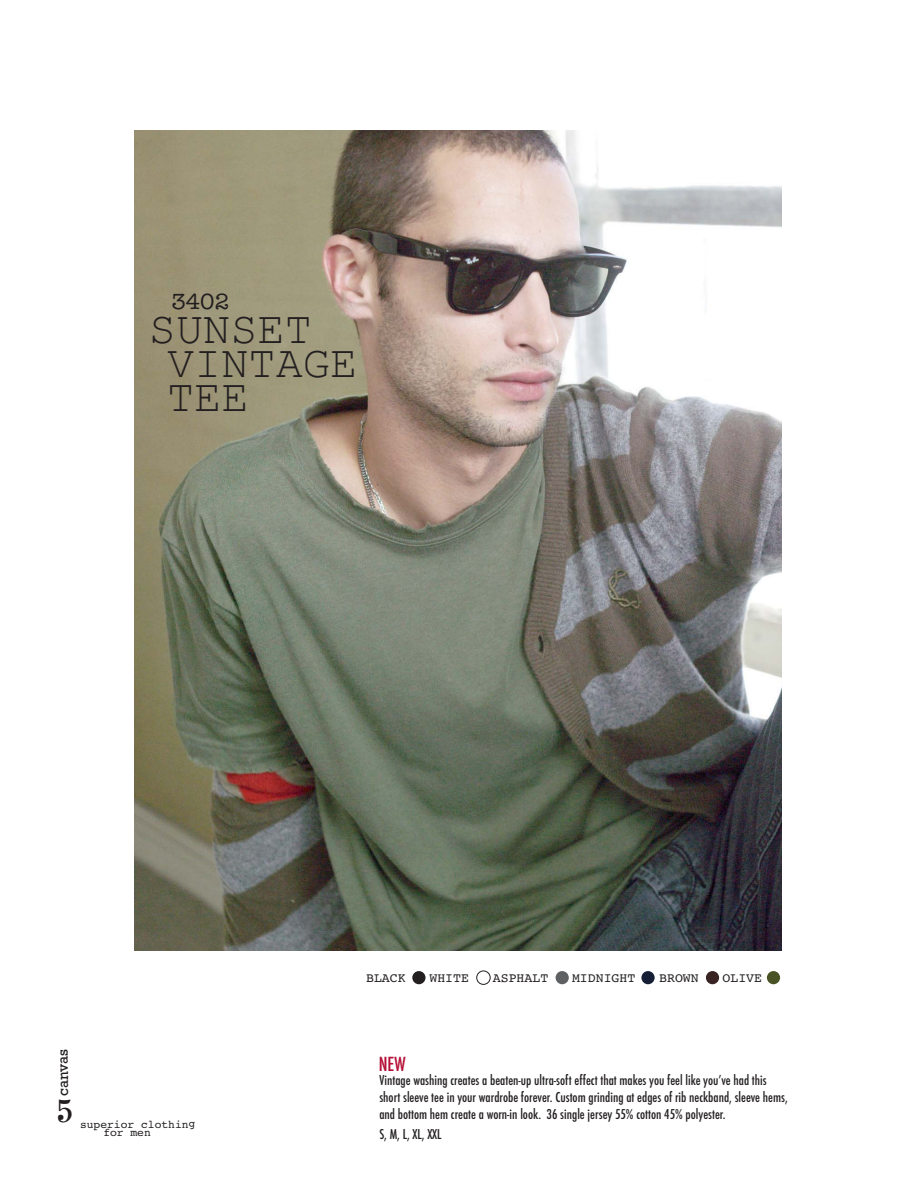
<style>
.page{position:relative;width:918px;height:1188px;background:#fff}
.page>*{position:absolute;margin:0;border:0;box-sizing:border-box;transform-origin:0 0}
.t1{font:45.3px/33.9px "Courier New";color:#231f20}
.t2{font:45.3px "Helsinki";color:#231f20}
.t3{font:22.65px "American Typewriter";color:#231f20}
.t4{font:500 condensed 18.9px "Futura";color:#b51037}
.t5{font:15.15px "Rockwell";letter-spacing:-.005em;color:#231f20}
.t6{font:500 condensed 13.2px/17px "Futura";color:#231f20}
.t7{font:13.2px "Courier";color:#231f20}
.t8{font:11.25px "Courier";letter-spacing:-.005em;color:#231f20}
</style>
<div class="page">
<img style="left:134px;top:130px;width:647px;height:820px">
<div style="left:412px;top:971px;width:14px;height:13px;background:#231f20;border-radius:50%"></div>
<div style="left:477px;top:971px;width:13px;height:14px;border:1px solid #231f20;border-radius:50%"></div>
<div style="left:556px;top:971px;width:13px;height:13px;background:#5f6062;border-radius:50%"></div>
<div style="left:641px;top:971px;width:14px;height:13px;background:#151e35;border-radius:50%"></div>
<div style="left:706px;top:971px;width:13px;height:13px;background:#392323;border-radius:50%"></div>
<div style="left:767px;top:971px;width:13px;height:13px;background:#485425;border-radius:50%"></div>
<h2 class="t3" style="left:171px;top:288px;width:59px">3402</h2>
<h1 class="t1" style="left:167px;top:310px;width:192px;text-indent:-18px">SUNSET<br>VINTAGE<br>TEE</h1>
<p class="t5" style="left:58px;top:1096px;width:49px;rotate:-90deg">canvas</p>
<h1 class="t2" style="left:58px;top:1069px;width:20px">5</h1>
<p class="t8" style="left:80px;top:1121px;width:117px">superior clothing</p>
<p class="t8" style="left:103px;top:1129px;width:49px">for men</p>
<p class="t7" style="left:366px;top:973px;width:41px">BLACK</p>
<p class="t7" style="left:429px;top:973px;width:41px">WHITE</p>
<p class="t7" style="left:493px;top:973px;width:57px">ASPHALT</p>
<p class="t7" style="left:572px;top:973px;width:65px">MIDNIGHT</p>
<p class="t7" style="left:659px;top:973px;width:41px">BROWN</p>
<p class="t7" style="left:723px;top:973px;width:41px">OLIVE</p>
<h3 class="t4" style="left:379px;top:1055px;width:28px">NEW</h3>
<p class="t6" style="left:379px;top:1073px;width:410px">Vintage washing creates a beaten-up ultra-soft effect that makes you feel like youʼve had this short sleeve tee in your wardrobe forever. Custom grinding at edges of rib neckband, sleeve hems, and bottom hem create a worn-in look. 36 single jersey 55% cotton 45% polyester.</p>
<p class="t6" style="left:379px;top:1126px;width:64px">S, M, L, XL, XXL</p>
</div>
